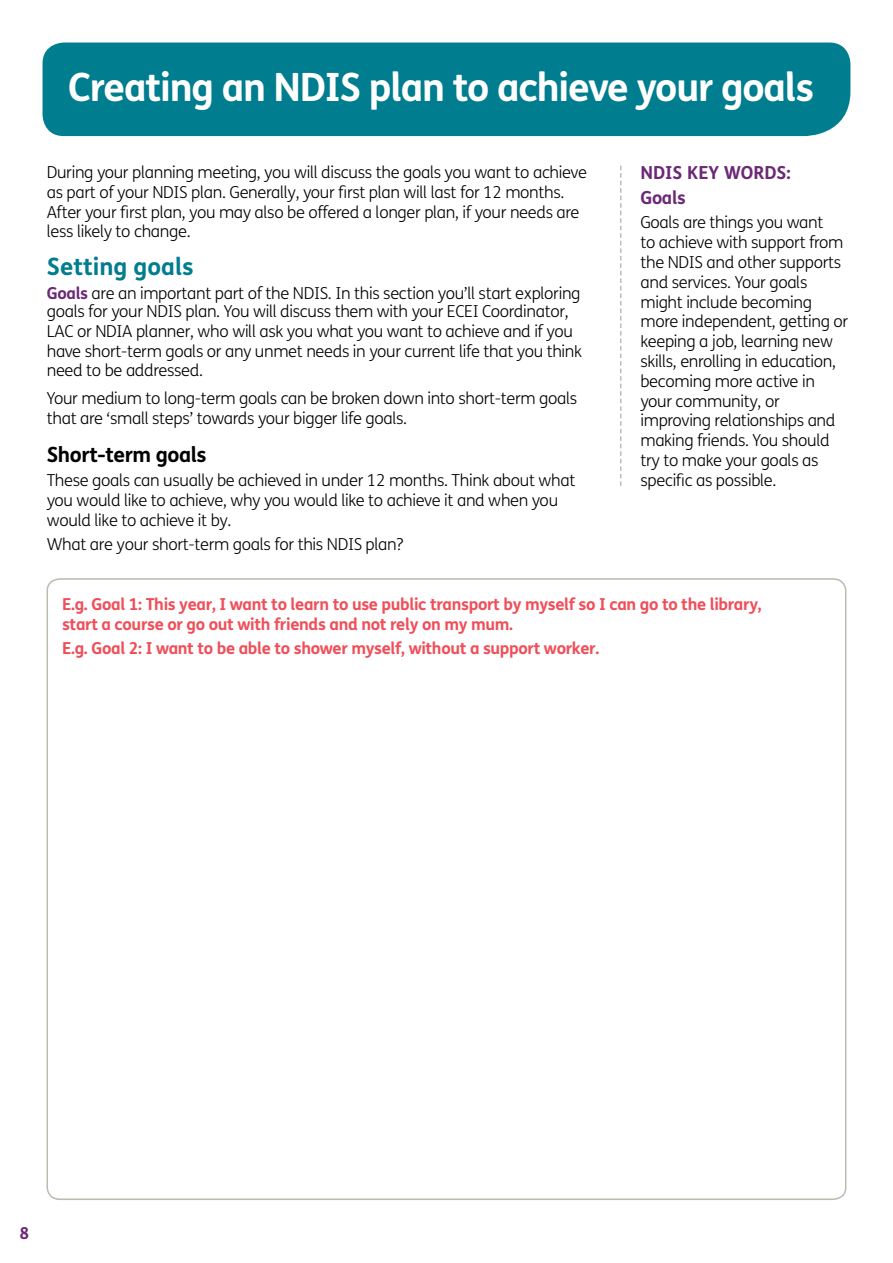
<style>
.page{position:relative;width:893px;height:1263px;background:#fff}
.page>*{position:absolute;margin:0;border:0;box-sizing:border-box;transform-origin:0 0}
.t1{font:700 39px "FS Me";letter-spacing:-.03em;color:#fff}
.t2{font:700 24px "FS Me";color:#007d8e}
.t3{font:700 21px "FS Me";letter-spacing:-.02em;color:#000}
.t4{font:700 18px "FS Me";color:#6b2976}
.t5{font:300 16.5px/19.8px "FS Me";letter-spacing:-.02em;color:#000}
.t6{font:700 16.5px/19.8px "FS Me";letter-spacing:-.02em;color:#f04e58}
.t7{font:700 16.5px "FS Me";color:#6b2976}
.s1{font-weight:700;color:#6b2976}
</style>
<div class="page">
<div style="left:43px;top:43px;width:807px;height:93px;background:#007d8e"></div>
<svg style="left:620px;top:166px;width:1px;height:320px"></svg>
<h2 class="t1" style="left:68px;top:63px;width:747px">Creating an NDIS plan to achieve your goals</h2>
<p class="t5" style="left:47px;top:163px;width:542px">During your planning meeting, you will discuss the goals you want to achieve as part of your NDIS plan. Generally, your first plan will last for 12 months.<br>After your first plan, you may also be offered a longer plan, if your needs are less likely to change.</p>
<p class="t2" style="left:47px;top:251px;width:148px">Setting goals</p>
<p class="t5" style="left:47px;top:284px;width:537px;line-height:19.4px"><span class="s1">Goals</span> are an important part of the NDIS. In this section you’ll start exploring goals for your NDIS plan. You will discuss them with your ECEI Coordinator, LAC or NDIA planner, who will ask you what you want to achieve and if you have short-term goals or any unmet needs in your current life that you think need to be addressed.</p>
<p class="t5" style="left:47px;top:389px;width:532px">Your medium to long-term goals can be broken down into short-term goals that are ‘small steps’ towards your bigger life goals.</p>
<p class="t3" style="left:47px;top:442px;width:161px">Short-term goals</p>
<p class="t5" style="left:47px;top:471px;width:530px">These goals can usually be achieved in under 12 months. Think about what you would like to achieve, why you would like to achieve it and when you would like to achieve it by.</p>
<p class="t5" style="left:47px;top:535px;width:358px">What are your short-term goals for this NDIS plan?</p>
<h3 class="t4" style="left:640px;top:162px;width:152px">NDIS KEY WORDS:</h3>
<h4 class="t4" style="left:640px;top:187px;width:47px">Goals</h4>
<p class="t5" style="left:640px;top:213px;width:209px">Goals are things you want<br>to achieve with support from the NDIS and other supports and services. Your goals might include becoming more independent, getting or keeping a job, learning new skills, enrolling in education, becoming more active in your community, or improving relationships and making friends. You should try to make your goals as specific as possible.</p>
<p class="t6" style="left:62px;top:594px;width:701px">E.g. Goal 1: This year, I want to learn to use public transport by myself so I can go to the library, start a course or go out with friends and not rely on my mum.</p>
<p class="t6" style="left:62px;top:638px;width:539px">E.g. Goal 2: I want to be able to shower myself, without a support worker.</p>
<p class="t7" style="left:20px;top:1223px;width:11px">8</p>
</div>
